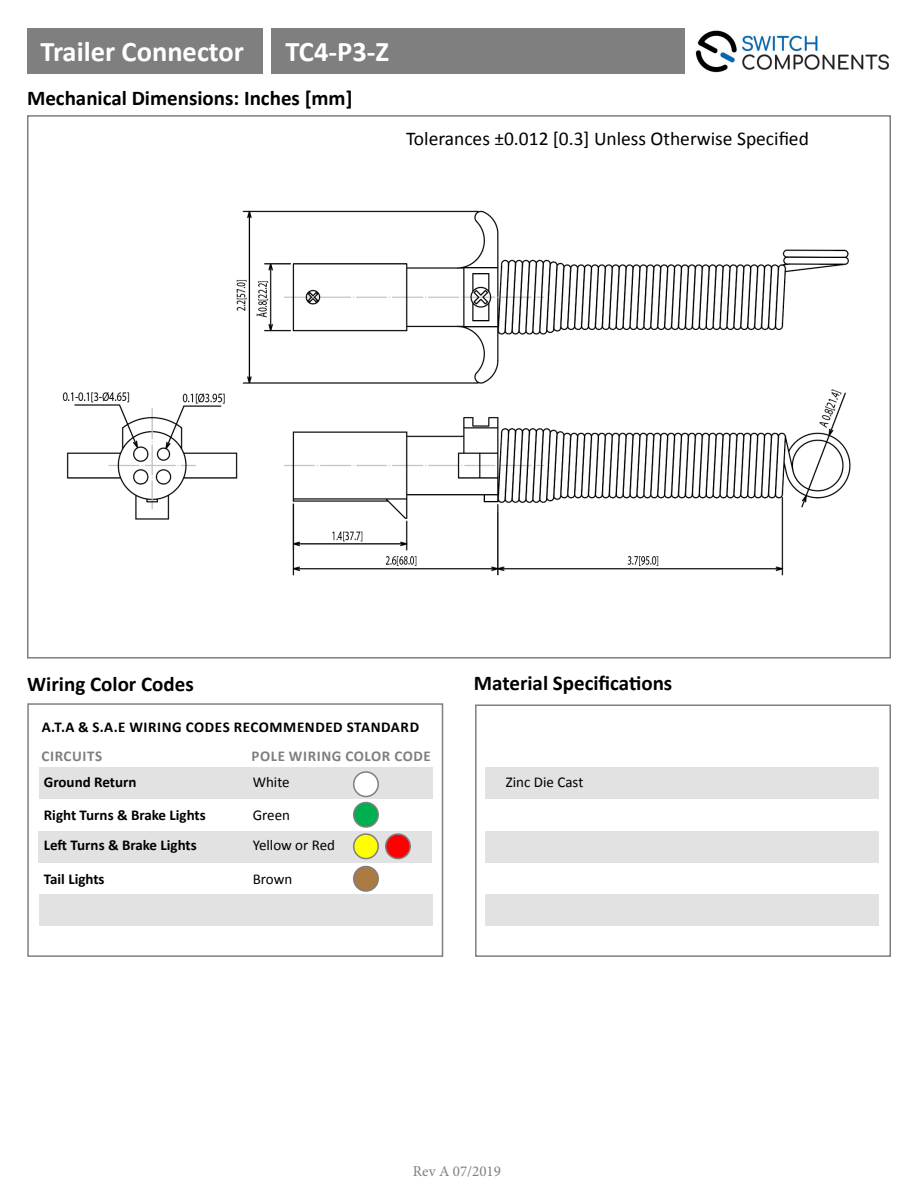
<style>
.page{position:relative;width:918px;height:1188px;background:#fff}
.page>*{position:absolute;margin:0;border:0;box-sizing:border-box;transform-origin:0 0}
.t1{font:700 28.5px "Calibri";color:#fff}
.t2{font:700 21px "Calibri";color:#000}
.t3{font:19.5px "Calibri";color:#000}
.t4{font:700 15px "Calibri";color:#000}
.t5{font:700 15px "Calibri";letter-spacing:.04em;color:#000001}
.t6{font:15px "Calibri";color:#000}
.t7{font:700 15px "Calibri";letter-spacing:.04em;color:#7f7f7f}
.t8{font:15px "Minion Pro";color:#7f7f7f}
</style>
<div class="page">
<img style="left:695px;top:30px;width:194px;height:43px">
<div style="left:27px;top:29px;width:236px;height:45px;background:#7f7f7f"></div>
<div style="left:271px;top:28px;width:414px;height:46px;background:#7f7f7f"></div>
<div style="left:39px;top:768px;width:394px;height:31px;background:#e2e2e2"></div>
<div style="left:38px;top:831px;width:394px;height:31px;background:#e2e2e2"></div>
<div style="left:39px;top:894px;width:394px;height:31px;background:#e2e2e2"></div>
<div style="left:485px;top:768px;width:394px;height:31px;background:#e2e2e2"></div>
<div style="left:485px;top:831px;width:394px;height:31px;background:#e2e2e2"></div>
<div style="left:485px;top:894px;width:394px;height:31px;background:#e2e2e2"></div>
<div style="left:27px;top:703px;width:416px;height:254px;border:2px solid #7f7f7f"></div>
<div style="left:475px;top:704px;width:416px;height:253px;border:2px solid #7f7f7f"></div>
<div style="left:354px;top:772px;width:24px;height:25px;background:#fff;border-radius:50%"></div>
<div style="left:353px;top:771px;width:26px;height:26px;border:2px solid #7f7f7f;border-radius:50%"></div>
<div style="left:354px;top:803px;width:24px;height:24px;background:#00b050;border-radius:50%"></div>
<div style="left:353px;top:802px;width:26px;height:26px;border:2px solid #7f7f7f;border-radius:50%"></div>
<div style="left:354px;top:834px;width:24px;height:25px;background:#ff0;border-radius:50%"></div>
<div style="left:353px;top:833px;width:26px;height:26px;border:2px solid #7f7f7f;border-radius:50%"></div>
<div style="left:354px;top:867px;width:24px;height:24px;background:#ab7942;border-radius:50%"></div>
<div style="left:353px;top:866px;width:26px;height:26px;border:2px solid #7f7f7f;border-radius:50%"></div>
<div style="left:386px;top:834px;width:24px;height:25px;background:#f00;border-radius:50%"></div>
<div style="left:385px;top:833px;width:26px;height:26px;border:2px solid #7f7f7f;border-radius:50%"></div>
<img style="left:62px;top:210px;width:789px;height:366px">
<p class="t1" style="left:40px;top:31px;width:205px">Trailer Connector</p>
<p class="t1" style="left:286px;top:31px;width:105px">TC4-P3-Z</p>
<p class="t2" style="left:27px;top:83px;width:327px">Mechanical Dimensions: Inches [mm]</p>
<p class="t3" style="left:406px;top:125px;width:404px">Tolerances ±0.012 [0.3] Unless Otherwise Specified</p>
<p class="t2" style="left:27px;top:669px;width:168px">Wiring Color Codes</p>
<p class="t2" style="left:474px;top:668px;width:200px">Material Specifications</p>
<p class="t5" style="left:42px;top:716px;width:379px">A.T.A &amp; S.A.E WIRING CODES RECOMMENDED STANDARD</p>
<p class="t7" style="left:42px;top:745px;width:62px">CIRCUITS</p>
<p class="t7" style="left:251px;top:745px;width:181px">POLE WIRING COLOR CODE</p>
<p class="t6" style="left:253px;top:771px;width:39px">White</p>
<p class="t6" style="left:253px;top:805px;width:39px">Green</p>
<p class="t6" style="left:253px;top:835px;width:84px">Yellow or Red</p>
<p class="t6" style="left:253px;top:868px;width:41px">Brown</p>
<p class="t4" style="left:44px;top:771px;width:94px">Ground Return</p>
<p class="t6" style="left:506px;top:771px;width:79px">Zinc Die Cast</p>
<p class="t4" style="left:44px;top:804px;width:163px">Right Turns &amp; Brake Lights</p>
<p class="t4" style="left:44px;top:835px;width:154px">Left Turns &amp; Brake Lights</p>
<p class="t4" style="left:44px;top:868px;width:62px">Tail Lights</p>
<p class="t8" style="left:413px;top:1162px;width:90px">Rev A 07/2019</p>
</div>
